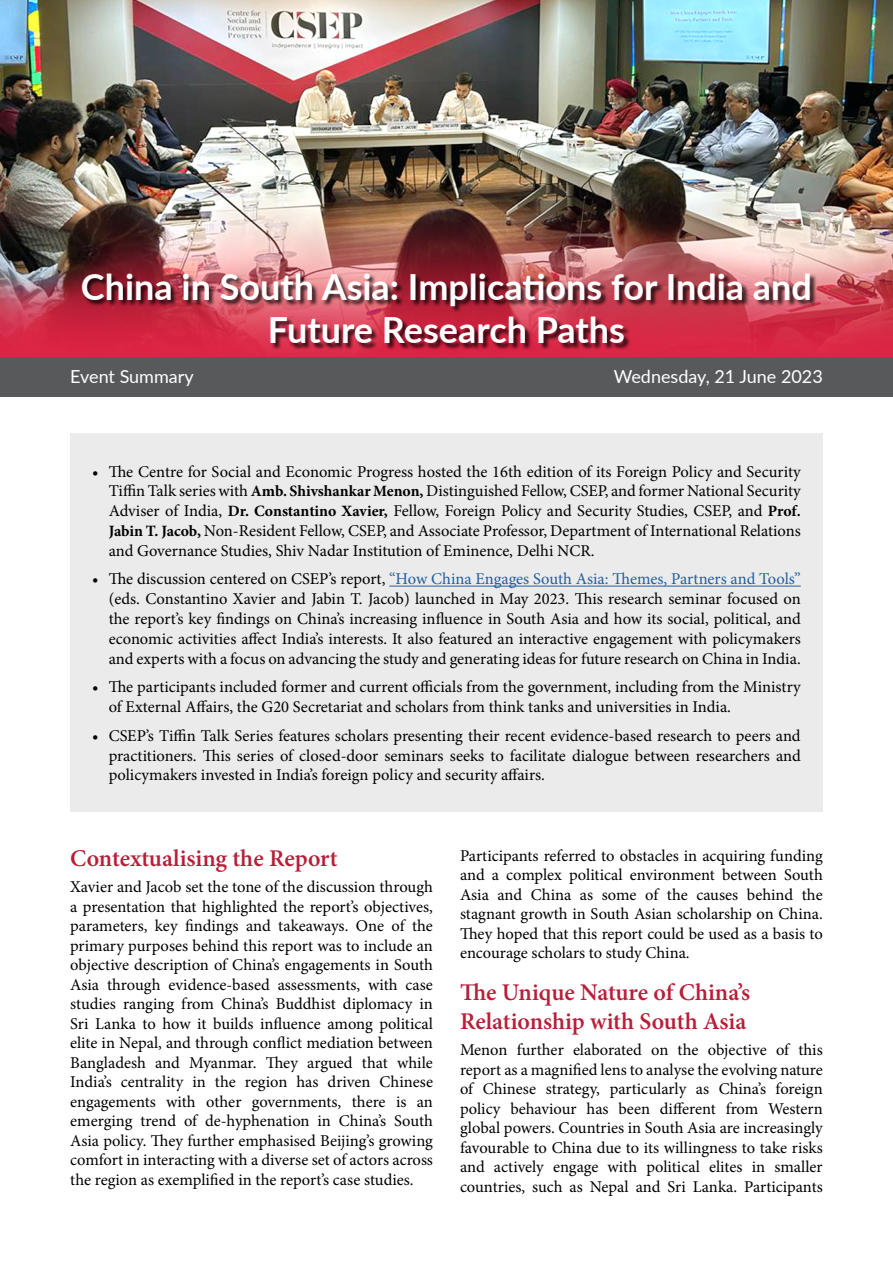
<style>
.page{position:relative;width:893px;height:1263px;background:#fff}
.page>*{position:absolute;margin:0;border:0;box-sizing:border-box;transform-origin:0 0}
.t1{font:700 36px/43.2px "Lato";color:#fff;text-align:center}
.Sub-Head{font:600 24px/28.8px "Minion Pro";color:#b71f38}
.t2{font:18px "Lato";color:#fff}
.Body_Copy{font:16.5px/19.5px "Minion Pro";color:#000;text-align:justify}
.s1{font-weight:700;font-size:15.75px}
.s2{color:#215e9e}
</style>
<div class="page">
<img style="left:0;top:0;width:893px;height:357px">
<div style="left:70px;top:433px;width:753px;height:378px;background:#ebebec"></div>
<hr style="left:389px;top:586px;width:412px;height:1px;background:#215e9e">
<div style="left:82px;top:273px;width:734px;height:77px;background:#000;opacity:.75"></div>
<div style="left:0;top:357px;width:893px;height:39px;background:#58595b"></div>
<p class="t1" style="left:81px;top:264px;width:732px">China in South Asia: Implications for India and<br>Future Research Paths</p>
<p class="t2" style="left:70px;top:363px;width:125px">Event Summary</p>
<p class="t2" style="left:614px;top:363px;width:210px">Wednesday, 21 June 2023</p>
<p class="Body_Copy" style="left:109px;top:461px;width:694px;text-indent:-16px">• The Centre for Social and Economic Progress hosted the 16th edition of its Foreign Policy and Security Tiffin Talk series with <span class="s1">Amb. Shivshankar Menon,</span> Distinguished Fellow, CSEP, and former National Security Adviser of India, <span class="s1">Dr. Constantino Xavier,</span> Fellow, Foreign Policy and Security Studies, CSEP, and <span class="s1">Prof.<br>Jabin T. Jacob,</span> Non-Resident Fellow, CSEP, and Associate Professor, Department of International Relations and Governance Studies, Shiv Nadar Institution of Eminence, Delhi NCR.</p>
<p class="Body_Copy" style="left:109px;top:569px;width:694px;text-indent:-16px">• The discussion centered on CSEP’s report, <span class="s2">“How China Engages South Asia: Themes, Partners and Tools” </span>(eds. Constantino Xavier and Jabin T. Jacob) launched in May 2023. This research seminar focused on the report’s key findings on China’s increasing influence in South Asia and how its social, political, and economic activities affect India’s interests. It also featured an interactive engagement with policymakers and experts with a focus on advancing the study and generating ideas for future research on China in India.</p>
<p class="Body_Copy" style="left:109px;top:677px;width:694px;text-indent:-16px">• The participants included former and current officials from the government, including from the Ministry of External Affairs, the G20 Secretariat and scholars from think tanks and universities in India.</p>
<p class="Body_Copy" style="left:109px;top:726px;width:694px;text-indent:-16px">• CSEP’s Tiffin Talk Series features scholars presenting their recent evidence-based research to peers and practitioners. This series of closed-door seminars seeks to facilitate dialogue between researchers and policymakers invested in India’s foreign policy and security affairs.</p>
<p class="Sub-Head" style="left:70px;top:844px;width:269px">Contextualising the Report</p>
<p class="Body_Copy" style="left:70px;top:877px;width:364px">Xavier and Jacob set the tone of the discussion through a presentation that highlighted the report’s objectives, parameters, key findings and takeaways. One of the primary purposes behind this report was to include an objective description of China’s engagements in South Asia through evidence-based assessments, with case studies ranging from China’s Buddhist diplomacy in Sri Lanka to how it builds influence among political elite in Nepal, and through conflict mediation between Bangladesh and Myanmar. They argued that while India’s centrality in the region has driven Chinese engagements with other governments, there is an emerging trend of de-hyphenation in China’s South Asia policy. They further emphasised Beijing’s growing comfort in interacting with a diverse set of actors across the region as exemplified in the report’s case studies.</p>
<p class="Body_Copy" style="left:460px;top:846px;width:364px">Participants referred to obstacles in acquiring funding and a complex political environment between South Asia and China as some of the causes behind the stagnant growth in South Asian scholarship on China.<br>They hoped that this report could be used as a basis to encourage scholars to study China.</p>
<p class="Sub-Head" style="left:460px;top:978px;width:292px">The Unique Nature of China’s<br>Relationship with South Asia</p>
<p class="Body_Copy" style="left:460px;top:1040px;width:364px">Menon further elaborated on the objective of this report as a magnified lens to analyse the evolving nature of Chinese strategy, particularly as China’s foreign policy behaviour has been different from Western global powers. Countries in South Asia are increasingly favourable to China due to its willingness to take risks and actively engage with political elites in smaller countries, such as Nepal and Sri Lanka. Participants</p>
</div>
